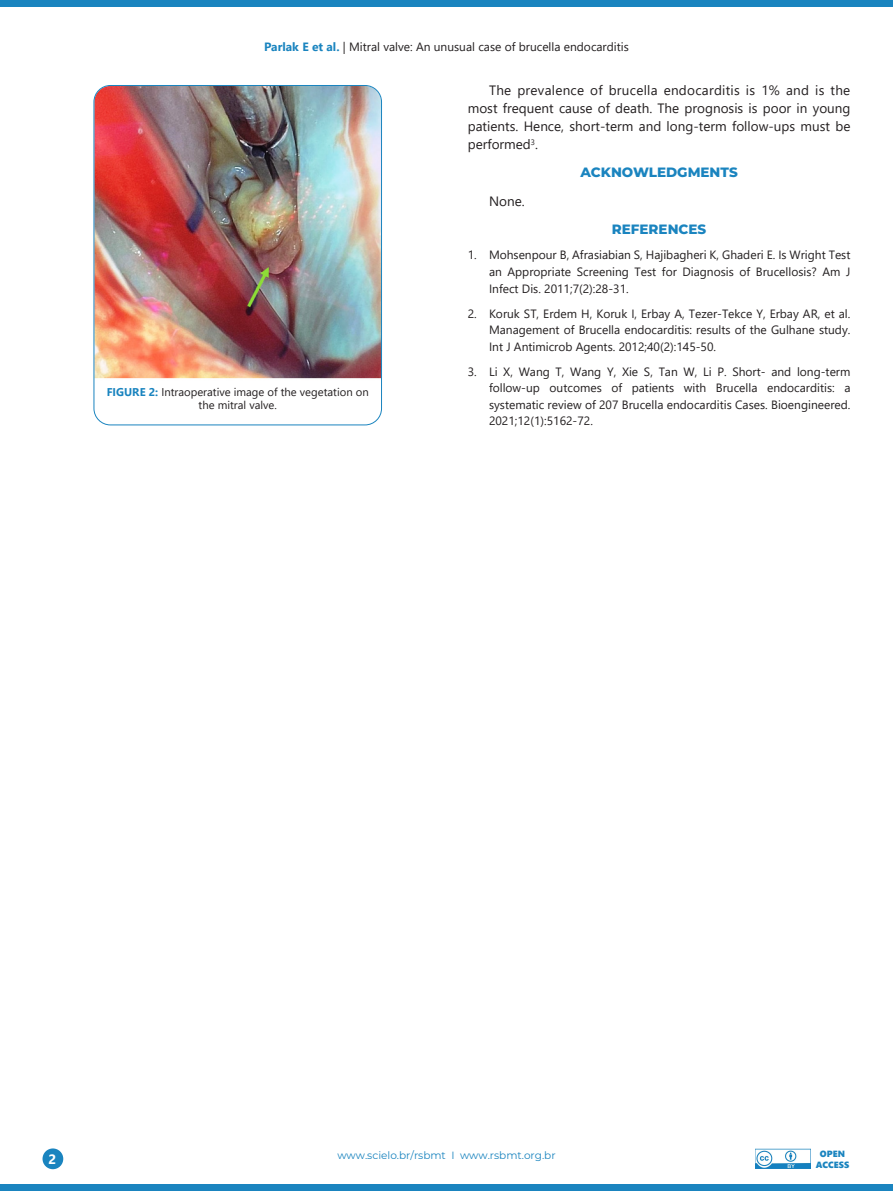
<style>
.page{position:relative;width:893px;height:1191px;background:#fff}
.page>*{position:absolute;margin:0;border:0;box-sizing:border-box;transform-origin:0 0}
.normal_1_5{font:13.5px/18px "Segoe UI";color:#231f20;text-align:justify}
.SEÇÃO{font:800 13.5px "Montserrat";color:#1a84bf}
.t1{font:700 13.5px "Ebrima";color:#fff}
.cabecalho{font:12px/16.5px "Segoe UI";color:#231f20;text-align:justify}
.FIGURA{font:11.25px/13.5px "Segoe UI";color:#231f20;text-align:center}
.t2{font:10.5px "Montserrat";color:#1a84bf}
.Tabela_-_CORPO{font:9px "Segoe UI Black";color:#1a84bf}
.s1{font-weight:700;color:#1a84bf}
</style>
<div class="page">
<div style="left:43px;top:1148px;width:20px;height:21px;background:#1a84bf;border-radius:50%"></div>
<div style="left:0;top:0;width:893px;height:6px;background:#1a84bf"></div>
<div style="left:0;top:1184px;width:893px;height:7px;background:#1a84bf"></div>
<img style="left:94px;top:86px;width:287px;height:293px">
<div style="left:94px;top:85px;width:288px;height:340px;border:1px solid #1a84bf;border-radius:16px"></div>
<img style="left:755px;top:1149px;width:56px;height:19px">
<p class="cabecalho" style="left:264px;top:38px;width:366px"><span class="s1">Parlak E et al.</span> | Mitral valve: An unusual case of brucella endocarditis</p>
<p class="normal_1_5" style="left:468px;top:80px;width:384px;text-indent:21px">The prevalence of brucella endocarditis is 1% and is the most frequent cause of death. The prognosis is poor in young patients. Hence, short-term and long-term follow-ups must be performed<sup>3</sup>.</p>
<p class="SEÇÃO" style="left:580px;top:163px;width:159px">ACKNOWLEDGMENTS</p>
<p class="normal_1_5" style="left:489px;top:191px;width:37px">None.</p>
<p class="SEÇÃO" style="left:612px;top:220px;width:96px">REFERENCES</p>
<p class="cabecalho" style="left:489px;top:246px;width:363px;text-indent:-21px">1. Mohsenpour B, Afrasiabian S, Hajibagheri K, Ghaderi E. Is Wright Test an Appropriate Screening Test for Diagnosis of Brucellosis? Am J Infect Dis. 2011;7(2):28-31.</p>
<p class="cabecalho" style="left:489px;top:304px;width:363px;text-indent:-21px">2. Koruk ST, Erdem H, Koruk I, Erbay A, Tezer-Tekce Y, Erbay AR, et al.<br>Management of Brucella endocarditis: results of the Gulhane study.<br>Int J Antimicrob Agents. 2012;40(2):145-50.</p>
<p class="cabecalho" style="left:489px;top:362px;width:363px;text-indent:-21px">3. Li X, Wang T, Wang Y, Xie S, Tan W, Li P. Short- and long-term follow-up outcomes of patients with Brucella endocarditis: a systematic review of 207 Brucella endocarditis Cases. Bioengineered.<br>2021;12(1):5162-72.</p>
<p class="FIGURA" style="left:107px;top:384px;width:263px"><span class="s1">FIGURE 2:</span> Intraoperative image of the vegetation on the mitral valve.</p>
<p class="t1" style="left:48px;top:1148px;width:9px">2</p>
<p class="t2" style="left:337px;top:1147px;width:220px">www.scielo.br/rsbmt I www.rsbmt.org.br</p>
<p class="Tabela_-_CORPO" style="left:820px;top:1147px;width:27px">OPEN</p>
<p class="Tabela_-_CORPO" style="left:816px;top:1157px;width:35px">ACCESS</p>
</div>
